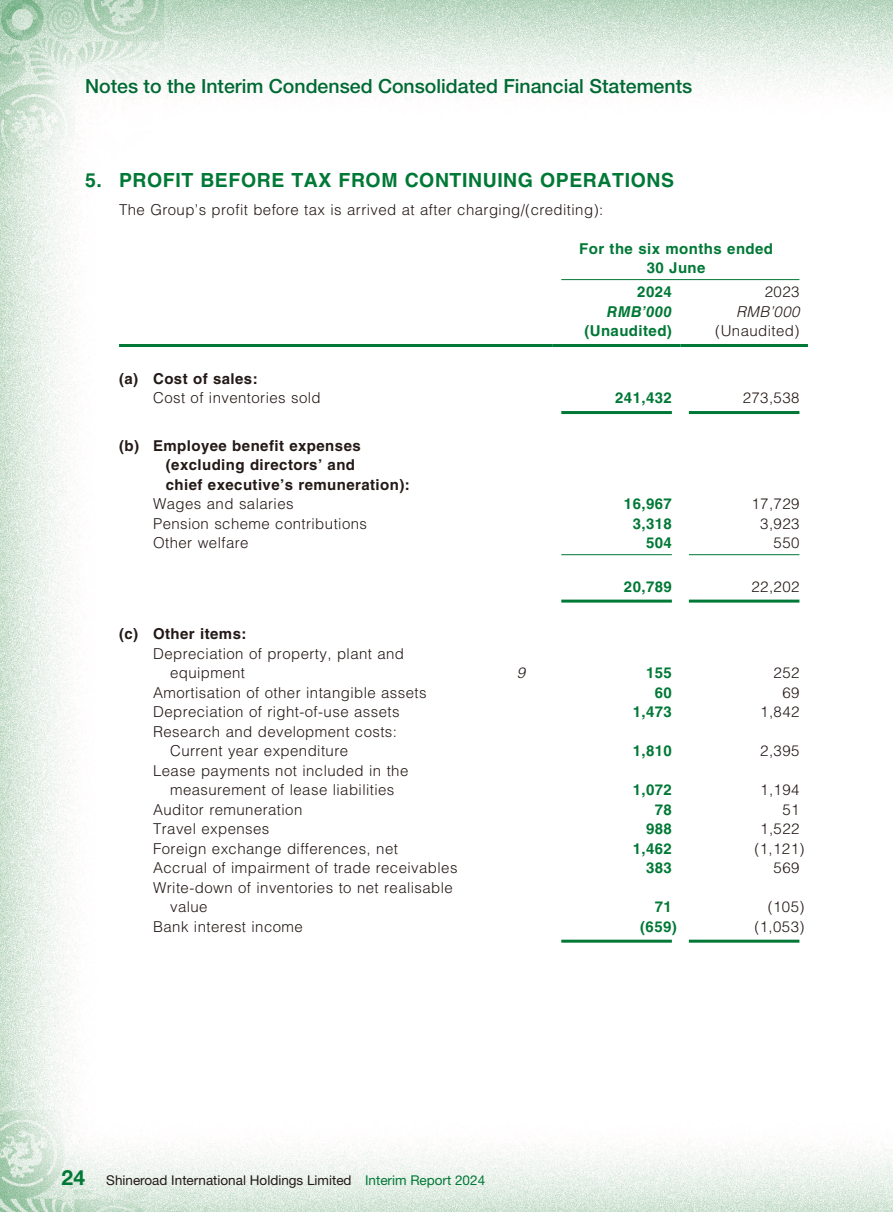
<style>
.page{position:relative;width:893px;height:1212px;background:#fff}
.page>*{position:absolute;margin:0;border:0;box-sizing:border-box;transform-origin:0 0}
.t1{font:500 19.5px "Helvetica Neue LT Std";color:#006934}
.t2{font:700 19.5px "Helvetica LT Std";letter-spacing:.03em;color:#007836}
.t3{font:300 15px/19.5px "Helvetica LT Std";letter-spacing:.03em;color:#231916}
.t4{font:700 15px/19.5px "Helvetica LT Std";letter-spacing:.03em;color:#007836;text-align:center}
.t5{font:700 15px/19.5px "Helvetica LT Std";letter-spacing:.03em;color:#231916}
.t6{font:italic 300 15px "Helvetica LT Std";letter-spacing:.03em;color:#231916}
.t7{font:italic 700 15px "Helvetica LT Std";letter-spacing:.03em;color:#007836}
.t8{font:13.5px "Helvetica Neue LT Std";color:#231916}
.s1{font-weight:700;font-size:21px;color:#007836}
.s2{color:#007836}
</style>
<div class="page">
<img style="left:0;top:0;width:893px;height:1212px">
<hr style="left:561px;top:279px;width:238px;height:1px;background:#007836">
<hr style="left:119px;top:344px;width:370px;height:3px;background:#007836">
<hr style="left:489px;top:344px;width:64px;height:3px;background:#007836">
<hr style="left:553px;top:344px;width:127px;height:3px;background:#007836">
<hr style="left:680px;top:344px;width:128px;height:3px;background:#007836">
<hr style="left:561px;top:411px;width:111px;height:3px;background:#007836">
<hr style="left:689px;top:411px;width:110px;height:3px;background:#007836">
<hr style="left:561px;top:554px;width:111px;height:1px;background:#007836">
<hr style="left:689px;top:554px;width:110px;height:1px;background:#007836">
<hr style="left:561px;top:600px;width:111px;height:3px;background:#007836">
<hr style="left:689px;top:600px;width:110px;height:3px;background:#007836">
<hr style="left:561px;top:940px;width:111px;height:3px;background:#007836">
<hr style="left:689px;top:940px;width:110px;height:3px;background:#007836">
<h1 class="t1" style="left:85px;top:74px;width:609px">Notes to the Interim Condensed Consolidated Financial Statements</h1>
<h1 class="t2" style="left:85px;top:168px;width:590px">5. PROFIT BEFORE TAX FROM CONTINUING OPERATIONS</h1>
<p class="t3" style="left:119px;top:200px;width:486px">The Group’s profit before tax is arrived at after charging/(crediting):</p>
<p class="t4" style="left:579px;top:238px;width:195px">For the six months ended<br>30 June</p>
<p class="t4" style="left:637px;top:282px;width:36px">2024</p>
<p class="t3" style="left:765px;top:282px;width:36px">2023</p>
<p class="t7" style="left:607px;top:302px;width:67px">RMB’000</p>
<p class="t6" style="left:736px;top:302px;width:65px">RMB’000</p>
<p class="t4" style="left:584px;top:321px;width:89px">(Unaudited)</p>
<p class="t3" style="left:715px;top:321px;width:86px">(Unaudited)</p>
<p class="t5" style="left:119px;top:369px;width:140px">(a) Cost of sales:</p>
<p class="t3" style="left:153px;top:388px;width:169px">Cost of inventories sold</p>
<p class="t4" style="left:615px;top:388px;width:58px">241,432</p>
<p class="t3" style="left:743px;top:388px;width:58px">273,538</p>
<p class="t5" style="left:166px;top:436px;width:245px;text-indent:-47px">(b) Employee benefit expenses (excluding directors’ and<br>chief executive’s remuneration):</p>
<p class="t3" style="left:153px;top:494px;width:142px">Wages and salaries</p>
<p class="t4" style="left:624px;top:494px;width:49px">16,967</p>
<p class="t3" style="left:751px;top:494px;width:49px">17,729</p>
<p class="t3" style="left:153px;top:514px;width:215px">Pension scheme contributions</p>
<p class="t4" style="left:633px;top:514px;width:41px">3,318</p>
<p class="t3" style="left:760px;top:514px;width:41px">3,923</p>
<p class="t3" style="left:153px;top:533px;width:97px">Other welfare</p>
<p class="t4" style="left:646px;top:533px;width:27px">504</p>
<p class="t3" style="left:774px;top:533px;width:27px">550</p>
<p class="t4" style="left:624px;top:577px;width:49px">20,789</p>
<p class="t3" style="left:751px;top:577px;width:49px">22,202</p>
<p class="t5" style="left:119px;top:624px;width:129px">(c) Other items:</p>
<p class="t3" style="left:170px;top:644px;width:236px;text-indent:-17px">Depreciation of property, plant and equipment</p>
<p class="t6" style="left:517px;top:664px;width:10px">9</p>
<p class="t4" style="left:646px;top:663px;width:27px">155</p>
<p class="t3" style="left:774px;top:663px;width:27px">252</p>
<p class="t3" style="left:153px;top:683px;width:275px">Amortisation of other intangible assets</p>
<p class="t4" style="left:655px;top:683px;width:19px">60</p>
<p class="t3" style="left:782px;top:683px;width:19px">69</p>
<p class="t3" style="left:153px;top:702px;width:248px">Depreciation of right-of-use assets</p>
<p class="t4" style="left:633px;top:702px;width:41px">1,473</p>
<p class="t3" style="left:760px;top:702px;width:41px">1,842</p>
<p class="t3" style="left:170px;top:722px;width:228px;text-indent:-17px">Research and development costs:<br>Current year expenditure</p>
<p class="t4" style="left:633px;top:741px;width:41px">1,810</p>
<p class="t3" style="left:760px;top:741px;width:41px">2,395</p>
<p class="t3" style="left:153px;top:761px;width:257px;text-align:center">Lease payments not included in the measurement of lease liabilities</p>
<p class="t4" style="left:633px;top:780px;width:41px">1,072</p>
<p class="t3" style="left:760px;top:780px;width:41px">1,194</p>
<p class="t3" style="left:153px;top:800px;width:151px">Auditor remuneration</p>
<p class="t4" style="left:655px;top:800px;width:19px">78</p>
<p class="t3" style="left:782px;top:800px;width:19px">51</p>
<p class="t3" style="left:153px;top:819px;width:118px">Travel expenses</p>
<p class="t4" style="left:646px;top:819px;width:27px">988</p>
<p class="t3" style="left:760px;top:819px;width:41px">1,522</p>
<p class="t3" style="left:153px;top:839px;width:246px">Foreign exchange differences, net</p>
<p class="t4" style="left:633px;top:839px;width:41px">1,462</p>
<p class="t3" style="left:754px;top:839px;width:52px">(1,121)</p>
<p class="t3" style="left:153px;top:858px;width:306px">Accrual of impairment of trade receivables</p>
<p class="t4" style="left:646px;top:858px;width:27px">383</p>
<p class="t3" style="left:774px;top:858px;width:27px">569</p>
<p class="t3" style="left:170px;top:878px;width:284px;text-indent:-17px">Write-down of inventories to net realisable value</p>
<p class="t4" style="left:655px;top:897px;width:19px">71</p>
<p class="t3" style="left:768px;top:897px;width:38px">(105)</p>
<p class="t3" style="left:153px;top:917px;width:151px">Bank interest income</p>
<p class="t4" style="left:640px;top:917px;width:38px">(659)</p>
<p class="t3" style="left:754px;top:917px;width:52px">(1,053)</p>
<p class="t8" style="left:62px;top:1172px;width:425px"><span class="s1">24</span> Shineroad International Holdings Limited <span class="s2">Interim Report 2024</span></p>
</div>
